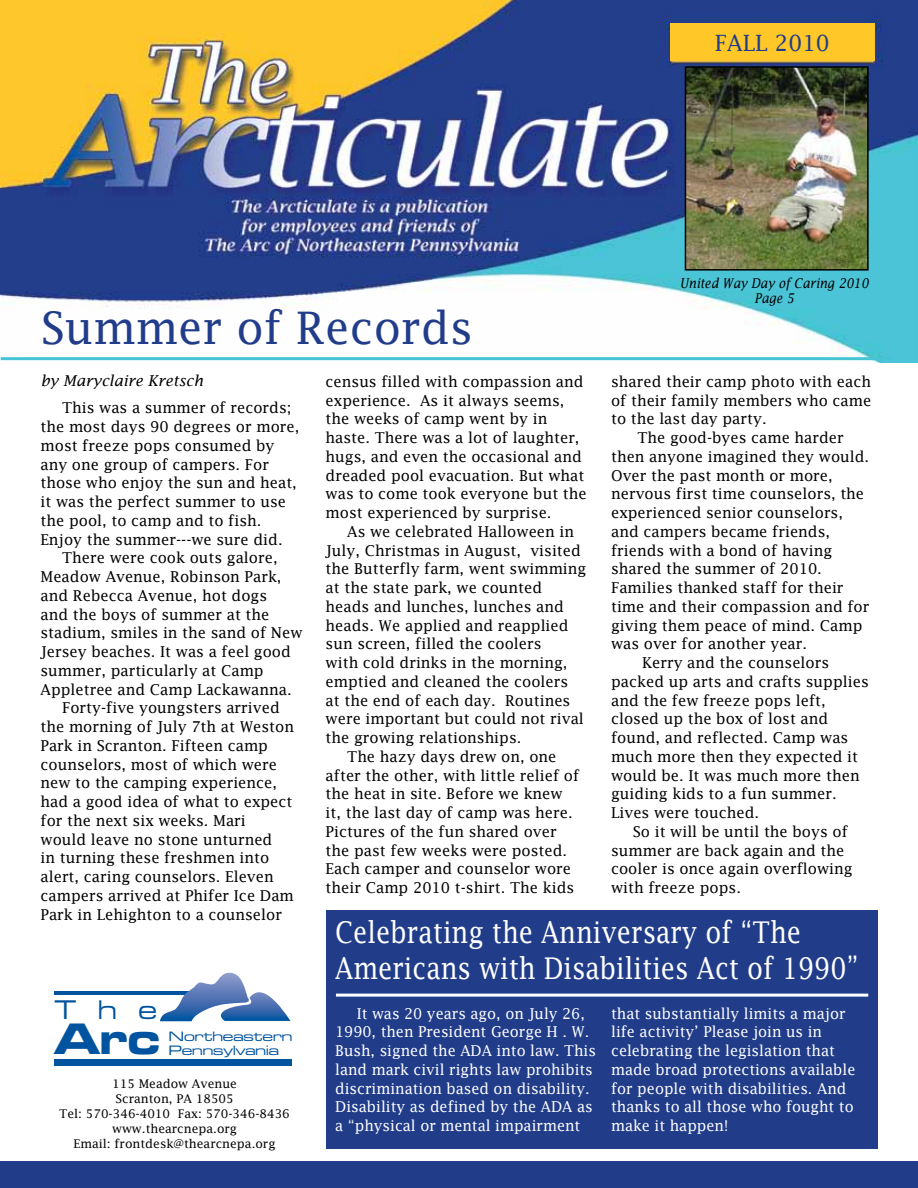
<style>
.page{position:relative;width:918px;height:1188px;background:#fff}
.page>*{position:absolute;margin:0;border:0;box-sizing:border-box;transform-origin:0 0}
.t1{font:45.75px "Microgramma D Bold Exte";color:#00539f}
.t2{font:45px "Lucida Fax";color:#213d8a}
.t3{font:30px/36px "Lucida Fax";color:#fff;scale:.85 1}
.t4{font:28.05px "Microgramma D Medi Exte";color:#00539f}
.t5{font:22.5px "Lucida Fax";color:#213d8a}
.t6{font:15px/18.8px "Lucida Fax";color:#000}
.t7{font:15px/18.8px "Lucida Fax";color:#fff;scale:.96 1}
.t8{font:italic 15px "Lucida Fax";color:#000}
.t9{font:14.1px/14px "Microgramma D Medi Exte";color:#00539f;scale:1.14 1}
.t10{font:italic 13.5px/15px "Lucida Fax";color:#000;text-align:center;scale:.88 1}
.t11{font:12px/15px "Lucida Fax";color:#000;text-align:center}
</style>
<div class="page">
<img style="left:1px;top:0;width:917px;height:363px">
<hr style="left:1px;top:357px;width:891px;height:3px;background:#46c4d4">
<div style="left:0;top:1161px;width:918px;height:27px;background:#213d8a"></div>
<hr style="left:54px;top:992px;width:137px;height:3px;background:#00539f">
<svg style="left:160px;top:973px;width:130px;height:48px"></svg>
<div style="left:54px;top:1059px;width:238px;height:6px;background:#00539f"></div>
<div style="left:670px;top:24px;width:205px;height:37px;background:#ffc828"></div>
<div style="left:326px;top:911px;width:552px;height:238px;background:#213d8a"></div>
<img style="left:688px;top:69px;width:178px;height:199px">
<div style="left:685px;top:66px;width:184px;height:205px;border:2px solid #000"></div>
<hr style="left:336px;top:994px;width:532px;height:3px;background:#fff">
<h3 class="t5" style="left:715px;top:30px;width:116px">FALL 2010</h3>
<h2 class="t2" style="left:41px;top:301px;width:434px">Summer of Records</h2>
<p class="t10" style="left:680px;top:275px;width:216px">United Way Day of Caring 2010<br>Page 5</p>
<p class="t8" style="left:41px;top:371px;width:164px">by Maryclaire Kretsch</p>
<p class="t6" style="left:41px;top:398px;width:260px;text-indent:22px">This was a summer of records; the most days 90 degrees or more, most freeze pops consumed by any one group of campers. For those who enjoy the sun and heat, it was the perfect summer to use the pool, to camp and to fish.<br>Enjoy the summer---we sure did.</p>
<p class="t6" style="left:62px;top:548px;width:217px">There were cook outs galore,</p>
<p class="t6" style="left:41px;top:567px;width:243px">Meadow Avenue, Robinson Park,</p>
<p class="t6" style="left:41px;top:586px;width:228px">and Rebecca Avenue, hot dogs</p>
<p class="t6" style="left:41px;top:605px;width:230px">and the boys of summer at the</p>
<p class="t6" style="left:41px;top:623px;width:264px">stadium, smiles in the sand of New</p>
<p class="t6" style="left:41px;top:642px;width:252px">Jersey beaches. It was a feel good</p>
<p class="t6" style="left:41px;top:661px;width:225px">summer, particularly at Camp</p>
<p class="t6" style="left:41px;top:680px;width:253px">Appletree and Camp Lackawanna.</p>
<p class="t6" style="left:62px;top:698px;width:219px">Forty-five youngsters arrived</p>
<p class="t6" style="left:41px;top:717px;width:255px">the morning of July 7th at Weston</p>
<p class="t6" style="left:41px;top:736px;width:229px">Park in Scranton. Fifteen camp</p>
<p class="t6" style="left:41px;top:755px;width:238px">counselors, most of which were</p>
<p class="t6" style="left:41px;top:773px;width:238px">new to the camping experience,</p>
<p class="t6" style="left:41px;top:792px;width:253px">had a good idea of what to expect</p>
<p class="t6" style="left:41px;top:811px;width:207px">for the next six weeks. Mari</p>
<p class="t6" style="left:41px;top:830px;width:233px">would leave no stone unturned</p>
<p class="t6" style="left:41px;top:848px;width:230px">in turning these freshmen into</p>
<p class="t6" style="left:41px;top:867px;width:235px">alert, caring counselors. Eleven</p>
<p class="t6" style="left:41px;top:886px;width:255px">campers arrived at Phifer Ice Dam</p>
<p class="t6" style="left:41px;top:905px;width:243px">Park in Lehighton to a counselor</p>
<h3 class="t4" style="left:55px;top:1001px;width:103px">The</h3>
<h1 class="t1" style="left:55px;top:1012px;width:107px">Arc</h1>
<p class="t9" style="left:169px;top:1030px;width:110px">Northeastern<br>Pennsylvania</p>
<p class="t11" style="left:59px;top:1076px;width:232px">115 Meadow Avenue<br>Scranton, PA 18505<br>Tel: 570-346-4010 Fax: 570-346-8436 www.thearcnepa.org<br>Email: frontdesk@thearcnepa.org</p>
<p class="t6" style="left:326px;top:372px;width:263px">census filled with compassion and experience. As it always seems, the weeks of camp went by in haste. There was a lot of laughter, hugs, and even the occasional and dreaded pool evacuation. But what was to come took everyone but the most experienced by surprise.</p>
<p class="t6" style="left:347px;top:522px;width:228px">As we celebrated Halloween in</p>
<p class="t6" style="left:326px;top:541px;width:257px">July, Christmas in August, visited</p>
<p class="t6" style="left:326px;top:559px;width:262px">the Butterfly farm, went swimming</p>
<p class="t6" style="left:326px;top:578px;width:218px">at the state park, we counted</p>
<p class="t6" style="left:326px;top:597px;width:240px">heads and lunches, lunches and</p>
<p class="t6" style="left:326px;top:616px;width:245px">heads. We applied and reapplied</p>
<p class="t6" style="left:326px;top:634px;width:217px">sun screen, filled the coolers</p>
<p class="t6" style="left:326px;top:653px;width:243px">with cold drinks in the morning,</p>
<p class="t6" style="left:326px;top:672px;width:244px">emptied and cleaned the coolers</p>
<p class="t6" style="left:326px;top:691px;width:246px">at the end of each day. Routines</p>
<p class="t6" style="left:326px;top:709px;width:260px">were important but could not rival</p>
<p class="t6" style="left:326px;top:728px;width:197px">the growing relationships.</p>
<p class="t6" style="left:347px;top:747px;width:211px">The hazy days drew on, one</p>
<p class="t6" style="left:326px;top:766px;width:255px">after the other, with little relief of</p>
<p class="t6" style="left:326px;top:784px;width:239px">the heat in site. Before we knew</p>
<p class="t6" style="left:326px;top:803px;width:249px">it, the last day of camp was here.</p>
<p class="t6" style="left:326px;top:822px;width:233px">Pictures of the fun shared over</p>
<p class="t6" style="left:326px;top:841px;width:243px">the past few weeks were posted.</p>
<p class="t6" style="left:326px;top:859px;width:247px">Each camper and counselor wore</p>
<p class="t6" style="left:326px;top:878px;width:250px">their Camp 2010 t-shirt. The kids</p>
<p class="t6" style="left:611px;top:372px;width:261px">shared their camp photo with each</p>
<p class="t6" style="left:611px;top:391px;width:262px">of their family members who came</p>
<p class="t6" style="left:611px;top:409px;width:157px">to the last day party.</p>
<p class="t6" style="left:637px;top:428px;width:208px">The good-byes came harder</p>
<p class="t6" style="left:611px;top:447px;width:260px">then anyone imagined they would.</p>
<p class="t6" style="left:611px;top:466px;width:223px">Over the past month or more,</p>
<p class="t6" style="left:611px;top:484px;width:255px">nervous first time counselors, the</p>
<p class="t6" style="left:611px;top:503px;width:233px">experienced senior counselors,</p>
<p class="t6" style="left:611px;top:522px;width:221px">and campers became friends,</p>
<p class="t6" style="left:611px;top:541px;width:223px">friends with a bond of having</p>
<p class="t6" style="left:611px;top:559px;width:212px">shared the summer of 2010.</p>
<p class="t6" style="left:611px;top:578px;width:234px">Families thanked staff for their</p>
<p class="t6" style="left:611px;top:597px;width:260px">time and their compassion and for</p>
<p class="t6" style="left:611px;top:616px;width:253px">giving them peace of mind. Camp</p>
<p class="t6" style="left:611px;top:634px;width:198px">was over for another year.</p>
<p class="t6" style="left:642px;top:653px;width:189px">Kerry and the counselors</p>
<p class="t6" style="left:611px;top:672px;width:259px">packed up arts and crafts supplies</p>
<p class="t6" style="left:611px;top:691px;width:216px">and the few freeze pops left,</p>
<p class="t6" style="left:611px;top:709px;width:219px">closed up the box of lost and</p>
<p class="t6" style="left:611px;top:728px;width:239px">found, and reflected. Camp was</p>
<p class="t6" style="left:611px;top:747px;width:249px">much more then they expected it</p>
<p class="t6" style="left:611px;top:766px;width:250px">would be. It was much more then</p>
<p class="t6" style="left:611px;top:784px;width:227px">guiding kids to a fun summer.</p>
<p class="t6" style="left:611px;top:803px;width:150px">Lives were touched.</p>
<p class="t6" style="left:633px;top:822px;width:217px">So it will be until the boys of</p>
<p class="t6" style="left:611px;top:841px;width:235px">summer are back again and the</p>
<p class="t6" style="left:611px;top:859px;width:243px">cooler is once again overflowing</p>
<p class="t6" style="left:611px;top:878px;width:131px">with freeze pops.</p>
<h3 class="t3" style="left:335px;top:914px;width:618px">Celebrating the Anniversary of “The<br>Americans with Disabilities Act of 1990”</h3>
<p class="t7" style="left:611px;top:1004px;width:256px">that substantially limits a major life activity’ Please join us in celebrating the legislation that made broad protections available for people with disabilities. And thanks to all those who fought to make it happen!</p>
<p class="t7" style="left:335px;top:1004px;width:273px;text-indent:22px">It was 20 years ago, on July 26, 1990, then President George H . W.<br>Bush, signed the ADA into law. This land mark civil rights law prohibits discrimination based on disability.<br>Disability as defined by the ADA as a “physical or mental impairment</p>
</div>
